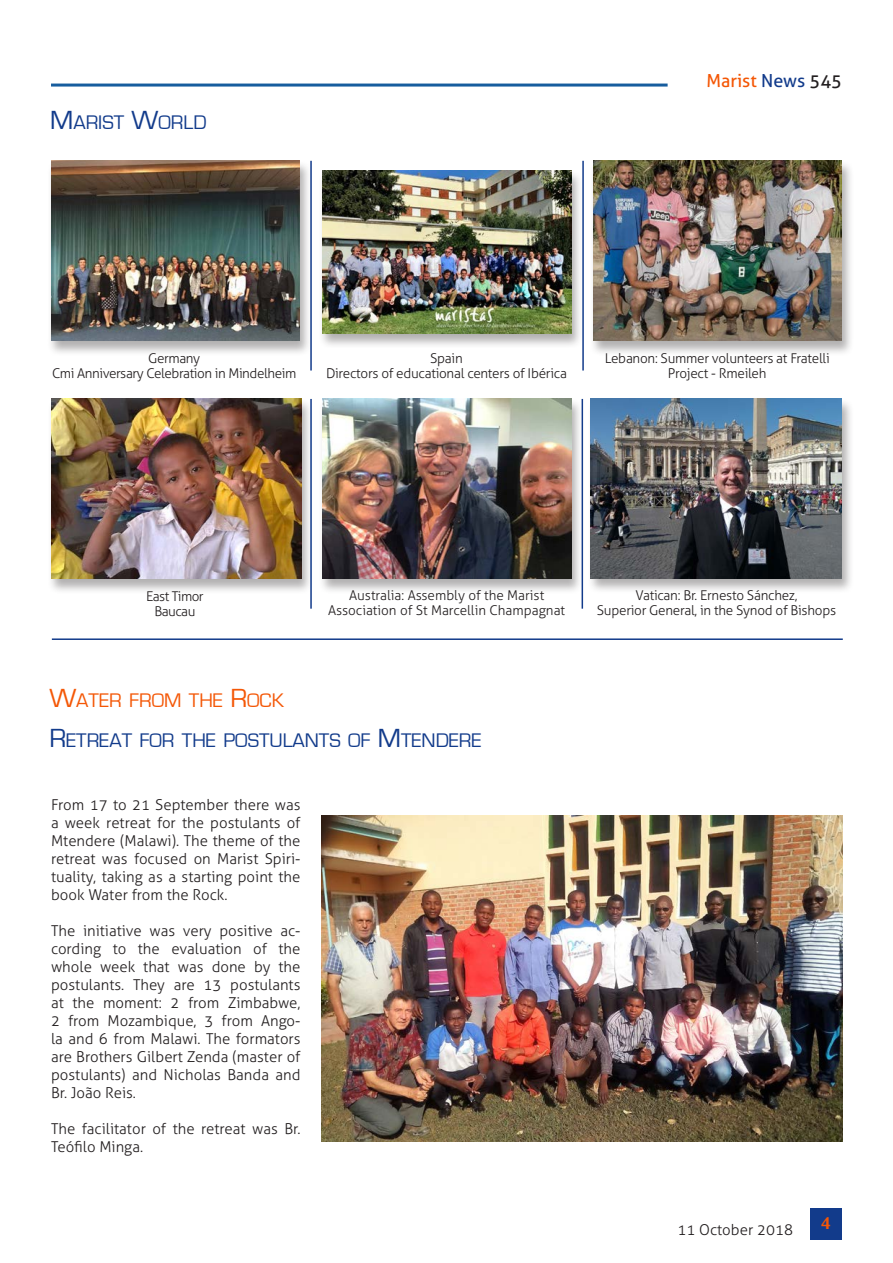
<style>
.page{position:relative;width:893px;height:1263px;background:#fff}
.page>*{position:absolute;margin:0;border:0;box-sizing:border-box;transform-origin:0 0}
.Titolo{font:20.25px "Eurostile";color:#123b8b}
.Titolo-2{font:20.25px "Eurostile";color:#f45706}
.t1{font:18px "Aller";color:#f45706}
.t2{font:700 18px "Novarese IT Cby BT";color:#f45706}
.Testo_normal{font:300 15px/18px "Aller";color:#231f20;text-align:justify}
.DidacaliaFotos{font:300 13.5px/15px "Aller";letter-spacing:-.02em;color:#231f20;text-align:center}
.DidacaliaFotos-2{font:300 13.5px "Aller";color:#231f20}
.DidacaliaFotos-3{font:300 13.5px "Aller";letter-spacing:-.04em;color:#231f20}
.s1{font-size:27px}
.s2{color:#123b8b}
.s3{color:#231f20}
</style>
<div class="page">
<hr style="left:51px;top:84px;width:617px;height:3px;background:#175d9e">
<div style="left:810px;top:1208px;width:32px;height:31px;background:#123b8b"></div>
<hr style="left:52px;top:638px;width:791px;height:2px;background:#123b8b">
<div style="left:587px;top:398px;width:267px;height:195px;background:#231f20;opacity:.35"></div>
<img style="left:591px;top:399px;width:251px;height:179px">
<div style="left:318px;top:170px;width:266px;height:179px;background:#231f20;opacity:.35"></div>
<img style="left:322px;top:171px;width:249px;height:162px">
<div style="left:589px;top:160px;width:265px;height:196px;background:#231f20;opacity:.35"></div>
<img style="left:593px;top:161px;width:249px;height:180px">
<div style="left:319px;top:398px;width:265px;height:197px;background:#231f20;opacity:.35"></div>
<img style="left:323px;top:399px;width:248px;height:180px">
<div style="left:47px;top:398px;width:267px;height:197px;background:#231f20;opacity:.35"></div>
<img style="left:51px;top:399px;width:250px;height:180px">
<hr style="left:310px;top:161px;width:2px;height:209px;background:#123b8b">
<hr style="left:582px;top:161px;width:2px;height:209px;background:#123b8b">
<hr style="left:310px;top:399px;width:2px;height:210px;background:#123b8b">
<hr style="left:582px;top:399px;width:1px;height:210px;background:#123b8b">
<div style="left:47px;top:160px;width:265px;height:196px;background:#231f20;opacity:.35"></div>
<img style="left:51px;top:161px;width:249px;height:180px">
<img style="left:322px;top:815px;width:521px;height:327px">
<p class="Titolo" style="left:50px;top:111px;width:158px"><span class="s1">M</span>ARIST <span class="s1">W</span>ORLD</p>
<p class="t1" style="left:706px;top:69px;width:137px">Marist <span class="s2">News</span> <span class="s3">545</span></p>
<p class="DidacaliaFotos" style="left:148px;top:350px;width:53px">Germany</p>
<p class="DidacaliaFotos" style="left:52px;top:365px;width:246px">Cmi Anniversary Celebration in Mindelheim</p>
<p class="DidacaliaFotos" style="left:430px;top:350px;width:34px">Spain</p>
<p class="DidacaliaFotos" style="left:326px;top:365px;width:242px">Directors of educational centers of Ibérica</p>
<p class="DidacaliaFotos" style="left:605px;top:350px;width:227px">Lebanon: Summer volunteers at Fratelli<br>Project - Rmeileh</p>
<p class="DidacaliaFotos-3" style="left:146px;top:588px;width:59px">East Timor</p>
<p class="DidacaliaFotos" style="left:154px;top:603px;width:43px">Baucau</p>
<p class="DidacaliaFotos-2" style="left:349px;top:587px;width:197px">Australia: Assembly of the Marist</p>
<p class="DidacaliaFotos-2" style="left:328px;top:602px;width:238px">Association of St Marcellin Champagnat</p>
<p class="Titolo-2" style="left:49px;top:689px;width:236px"><span class="s1">W</span>ATER FROM THE <span class="s1">R</span>OCK</p>
<p class="Titolo" style="left:49px;top:729px;width:434px"><span class="s1">R</span>ETREAT FOR THE POSTULANTS OF <span class="s1">M</span>TENDERE</p>
<p class="Testo_normal" style="left:51px;top:796px;width:251px">From 17 to 21 September there was a week retreat for the postulants of Mtendere (Malawi). The theme of the retreat was focused on Marist Spiri&shy;tuality, taking as a starting point the book Water from the Rock.</p>
<p class="Testo_normal" style="left:51px;top:922px;width:251px">The initiative was very positive ac&shy;cording to the evaluation of the whole week that was done by the postulants. They are 13 postulants at the moment: 2 from Zimbabwe, 2 from Mozambique, 3 from Ango&shy;la and 6 from Malawi. The formators are Brothers Gilbert Zenda (master of postulants) and Nicholas Banda and Br. João Reis.</p>
<p class="Testo_normal" style="left:51px;top:1120px;width:251px">The facilitator of the retreat was Br.<br>Teófilo Minga.</p>
<p class="DidacaliaFotos" style="left:636px;top:588px;width:163px">Vatican: Br. Ernesto Sánchez,</p>
<p class="DidacaliaFotos" style="left:597px;top:603px;width:241px">Superior General, in the Synod of Bishops</p>
<p class="Testo_normal" style="left:677px;top:1220px;width:117px">11 October 2018</p>
<p class="t2" style="left:821px;top:1212px;width:12px">4</p>
</div>
